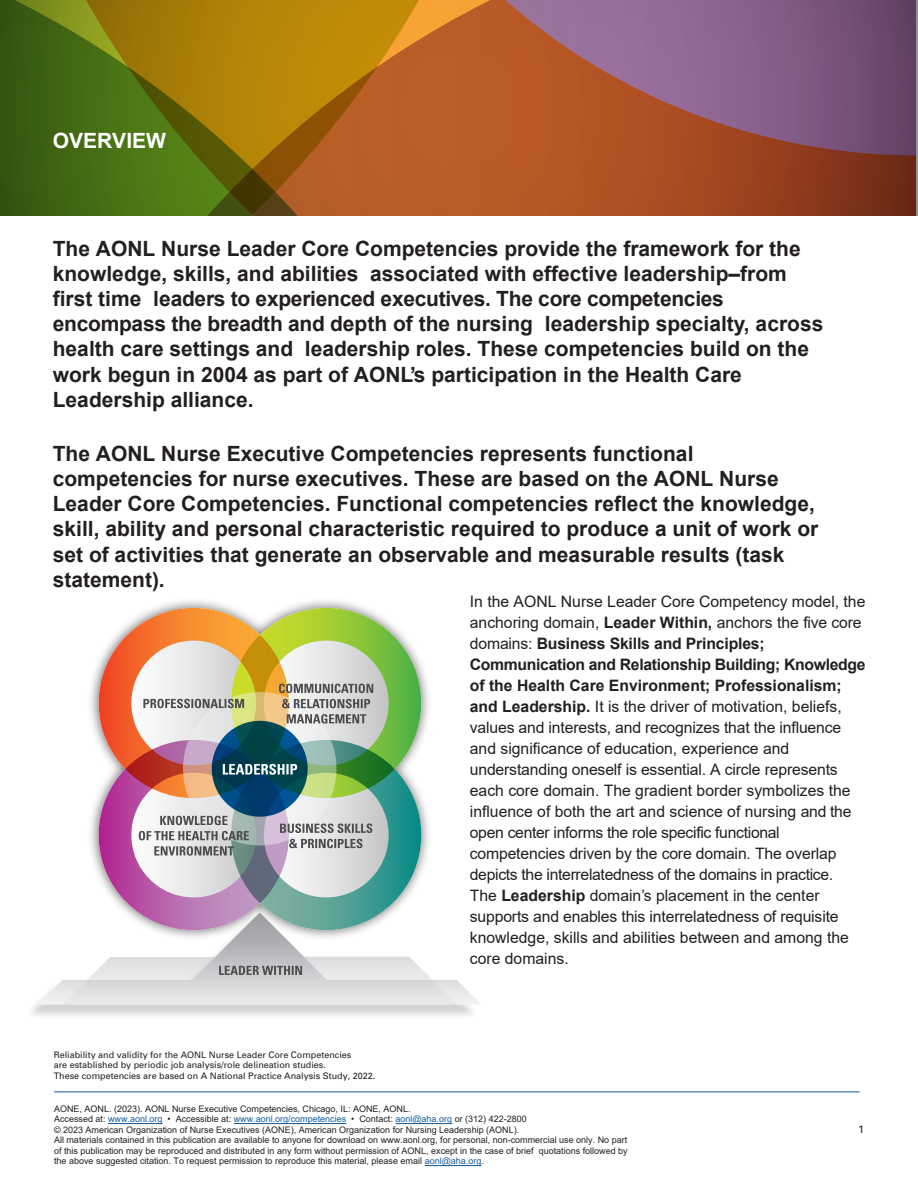
<style>
.page{position:relative;width:918px;height:1188px;background:#fff}
.page>*{position:absolute;margin:0;border:0;box-sizing:border-box;transform-origin:0 0}
.t1{font:700 21px/25.2px "Arial";color:#231f20}
.t2{font:700 21px "Arial";color:#fff}
.t3{font:15.75px/21px "Arial";color:#231f20}
.t4{font:10.5px "Univers";color:#231f20}
.t5{font:9px/10.5px "Arial";color:#231f20}
.t6{font:9px/10.5px "Univers";color:#231f20}
.s1{font-weight:700}
.s2{color:#175d9e}
</style>
<div class="page">
<svg style="left:0;top:0;width:918px;height:216px;background:#916131"></svg>
<hr style="left:54px;top:1092px;width:806px;height:1px;background:#175d9e">
<div style="left:87px;top:597px;width:346px;height:344px;background:#231f20;opacity:.7"></div>
<div style="left:24px;top:916px;width:455px;height:104px;background:#231f20;opacity:.2"></div>
<svg style="left:38px;top:608px;width:442px;height:397px"></svg>
<hr style="left:108px;top:1123px;width:55px;height:1px;background:#175d9e">
<hr style="left:234px;top:1123px;width:112px;height:1px;background:#175d9e">
<hr style="left:395px;top:1123px;width:57px;height:1px;background:#175d9e">
<hr style="left:425px;top:1165px;width:56px;height:1px;background:#175d9e">
<p class="t2" style="left:53px;top:126px;width:115px">OVERVIEW</p>
<p class="t1" style="left:53px;top:236px;width:772px">The AONL Nurse Leader Core Competencies provide the framework for the knowledge, skills, and abilities associated with effective leadership–from first time leaders to experienced executives. The core competencies encompass the breadth and depth of the nursing leadership specialty, across health care settings and leadership roles. These competencies build on the work begun in 2004 as part of AONL’s participation in the Health Care Leadership alliance.</p>
<p class="t1" style="left:53px;top:441px;width:767px">The AONL Nurse Executive Competencies represents functional competencies for nurse executives. These are based on the AONL Nurse Leader Core Competencies. Functional competencies reflect the knowledge, skill, ability and personal characteristic required to produce a unit of work or set of activities that generate an observable and measurable results (task statement).</p>
<p class="t6" style="left:54px;top:1049px;width:323px">Reliability and validity for the AONL Nurse Leader Core Competencies<br>are established by periodic job analysis/role delineation studies.<br>These competencies are based on A National Practice Analysis Study, 2022.</p>
<p class="t3" style="left:470px;top:591px;width:397px">In the AONL Nurse Leader Core Competency model, the anchoring domain, <span class="s1">Leader Within,</span> anchors the five core domains: <span class="s1">Business Skills and Principles; Communication and Relationship Building; Knowledge of the Health Care Environment; Professionalism; and Leadership.</span> It is the driver of motivation, beliefs, values and interests, and recognizes that the influence and significance of education, experience and understanding oneself is essential. A circle represents each core domain. The gradient border symbolizes the influence of both the art and science of nursing and the open center informs the role specific functional competencies driven by the core domain. The overlap depicts the interrelatedness of the domains in practice.<br>The <span class="s1">Leadership</span> domain’s placement in the center supports and enables this interrelatedness of requisite knowledge, skills and abilities between and among the core domains.</p>
<p class="t5" style="left:54px;top:1103px;width:575px">AONE, AONL. (2023). AONL Nurse Executive Competencies, Chicago, IL: AONE, AONL.<br>Accessed at: <span class="s2">www.aonl.org</span> • Accessible at: <span class="s2">www.aonl.org/competencies</span> • Contact: <span class="s2">aonl@aha.org</span> or (312) 422-2800<br>© 2023 American Organization of Nurse Executives (AONE), American Organization for Nursing Leadership (AONL).<br>All materials contained in this publication are available to anyone for download on www.aonl.org, for personal, non-commercial use only. No part of this publication may be reproduced and distributed in any form without permission of AONL, except in the case of brief quotations followed by the above suggested citation. To request permission to reproduce this material, please email <span class="s2">aonl@aha.org</span>.</p>
<p class="t4" style="left:858px;top:1123px;width:7px">1</p>
</div>
